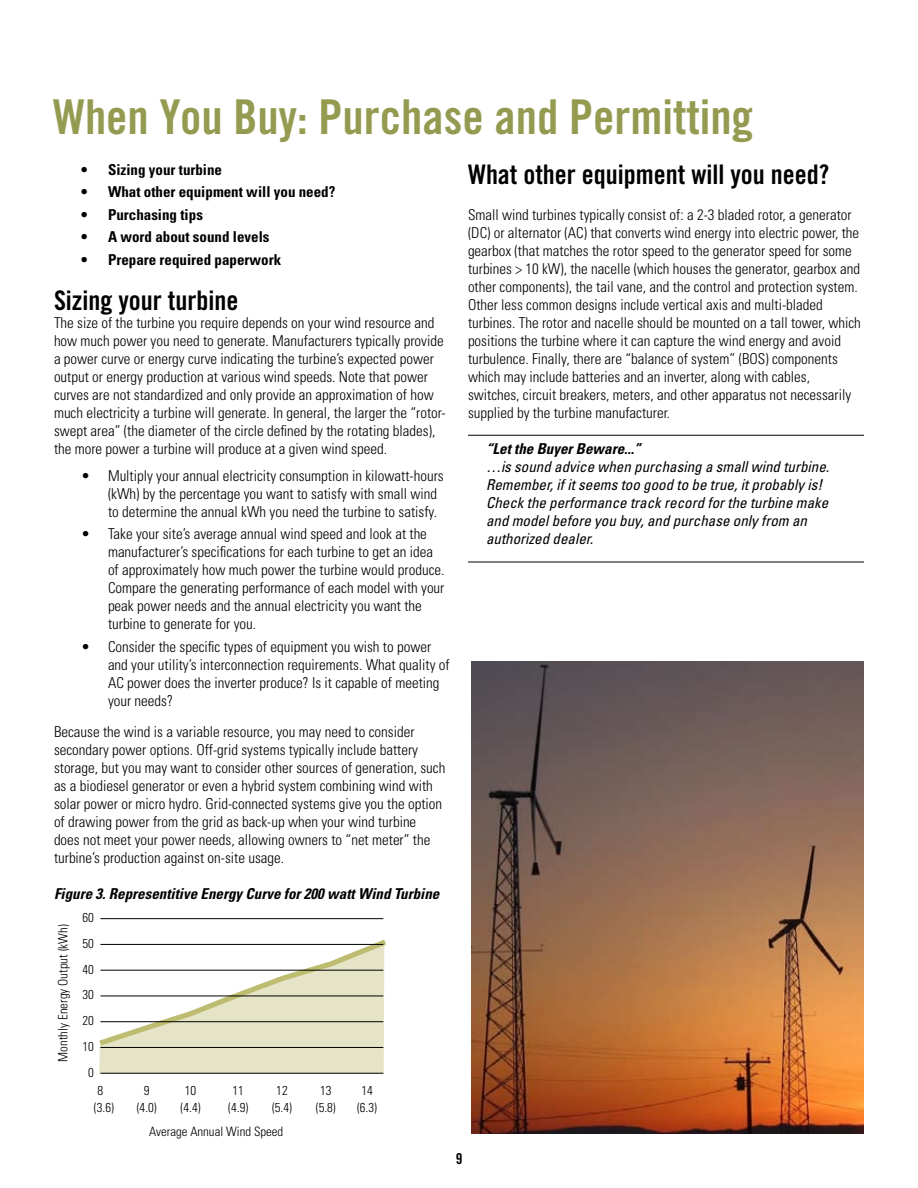
<style>
.page{position:relative;width:918px;height:1188px;background:#fff}
.page>*{position:absolute;margin:0;border:0;box-sizing:border-box;transform-origin:0 0}
.t1{font:48px "Trade Gothic Bold Cond Twenty";color:#949b51}
.t2{font:27px "Trade Gothic Bold Cond Twenty";color:#000}
.t3{font:300 condensed 15px/18px "Univers";color:#000}
.t4{font:italic condensed 15px/18px "Univers";color:#000}
.t5{font:700 condensed 15px "Univers";color:#000}
.t6{font:italic 700 condensed 15px "Univers";color:#000}
.t7{font:300 condensed 12.9px/25.8px "Univers";color:#000;text-align:center}
</style>
<div class="page">
<hr style="left:468px;top:435px;width:396px;height:1px;background:#000">
<hr style="left:468px;top:562px;width:396px;height:1px;background:#000">
<svg style="left:99px;top:939px;width:287px;height:135px"></svg>
<hr style="left:100px;top:918px;width:283px;height:1px;background:#000">
<hr style="left:100px;top:944px;width:283px;height:1px;background:#000">
<hr style="left:100px;top:970px;width:283px;height:1px;background:#000">
<hr style="left:100px;top:996px;width:283px;height:1px;background:#000">
<hr style="left:100px;top:1021px;width:283px;height:1px;background:#000">
<hr style="left:100px;top:1047px;width:283px;height:1px;background:#000">
<hr style="left:100px;top:1073px;width:283px;height:1px;background:#000">
<img style="left:471px;top:661px;width:393px;height:473px">
<h1 class="t1" style="left:53px;top:88px;width:702px">When You Buy: Purchase and Permitting</h1>
<p class="t5" style="left:81px;top:160px;width:143px">• Sizing your turbine</p>
<p class="t5" style="left:81px;top:183px;width:256px">• What other equipment will you need?</p>
<p class="t5" style="left:81px;top:205px;width:123px">• Purchasing tips</p>
<p class="t5" style="left:81px;top:228px;width:190px">• A word about sound levels</p>
<p class="t5" style="left:81px;top:250px;width:202px">• Prepare required paperwork</p>
<h2 class="t2" style="left:54px;top:284px;width:186px">Sizing your turbine</h2>
<p class="t3" style="left:54px;top:313px;width:393px">The size of the turbine you require depends on your wind resource and how much power you need to generate. Manufacturers typically provide a power curve or energy curve indicating the turbine’s expected power output or energy production at various wind speeds. Note that power curves are not standardized and only provide an approximation of how much electricity a turbine will generate. In general, the larger the “rotor&shy;swept area” (the diameter of the circle defined by the rotating blades), the more power a turbine will produce at a given wind speed.</p>
<p class="t3" style="left:108px;top:466px;width:337px;text-indent:-27px">• Multiply your annual electricity consumption in kilowatt-hours (kWh) by the percentage you want to satisfy with small wind to determine the annual kWh you need the turbine to satisfy.</p>
<p class="t3" style="left:108px;top:525px;width:338px;text-indent:-27px">• Take your site’s average annual wind speed and look at the manufacturer’s specifications for each turbine to get an idea of approximately how much power the turbine would produce.<br>Compare the generating performance of each model with your peak power needs and the annual electricity you want the turbine to generate for you.</p>
<p class="t3" style="left:108px;top:637px;width:343px;text-indent:-27px">• Consider the specific types of equipment you wish to power and your utility’s interconnection requirements. What quality of AC power does the inverter produce? Is it capable of meeting your needs?</p>
<p class="t3" style="left:54px;top:723px;width:393px">Because the wind is a variable resource, you may need to consider secondary power options. Off-grid systems typically include battery storage, but you may want to consider other sources of generation, such as a biodiesel generator or even a hybrid system combining wind with solar power or micro hydro. Grid-connected systems give you the option of drawing power from the grid as back-up when your wind turbine does not meet your power needs, allowing owners to “net meter” the turbine’s production against on-site usage.</p>
<p class="t6" style="left:54px;top:885px;width:387px">Figure 3. Representitive Energy Curve for 200 watt Wind Turbine</p>
<p class="t7" style="left:50px;top:1062px;width:139px;rotate:-90deg">Monthly Energy Output (kWh)</p>
<p class="t7" style="left:83px;top:905px;width:13px">60<br>50<br>40<br>30<br>20<br>10<br>0</p>
<p class="t7" style="left:98px;top:1077px;width:7px">8</p>
<p class="t7" style="left:144px;top:1077px;width:7px">9</p>
<p class="t7" style="left:185px;top:1077px;width:13px">10</p>
<p class="t7" style="left:233px;top:1077px;width:13px">11</p>
<p class="t7" style="left:276px;top:1077px;width:13px">12</p>
<p class="t7" style="left:320px;top:1077px;width:13px">13</p>
<p class="t7" style="left:361px;top:1077px;width:13px">14</p>
<p class="t7" style="left:94px;top:1094px;width:22px">(3.6)</p>
<p class="t7" style="left:137px;top:1094px;width:22px">(4.0)</p>
<p class="t7" style="left:181px;top:1094px;width:22px">(4.4)</p>
<p class="t7" style="left:228px;top:1094px;width:22px">(4.9)</p>
<p class="t7" style="left:272px;top:1094px;width:22px">(5.4)</p>
<p class="t7" style="left:316px;top:1094px;width:22px">(5.8)</p>
<p class="t7" style="left:357px;top:1094px;width:22px">(6.3)</p>
<p class="t7" style="left:149px;top:1118px;width:136px">Average Annual Wind Speed</p>
<h2 class="t2" style="left:468px;top:158px;width:363px">What other equipment will you need?</h2>
<p class="t3" style="left:468px;top:205px;width:394px">Small wind turbines typically consist of: a 2-3 bladed rotor, a generator (DC) or alternator (AC) that converts wind energy into electric power, the gearbox (that matches the rotor speed to the generator speed for some turbines &gt; 10 kW), the nacelle (which houses the generator, gearbox and other components), the tail vane, and the control and protection system.<br>Other less common designs include vertical axis and multi-bladed turbines. The rotor and nacelle should be mounted on a tall tower, which positions the turbine where it can capture the wind energy and avoid turbulence. Finally, there are “balance of system” (BOS) components which may include batteries and an inverter, along with cables, switches, circuit breakers, meters, and other apparatus not necessarily supplied by the turbine manufacturer.</p>
<p class="t6" style="left:486px;top:439px;width:156px">“Let the Buyer Beware...”</p>
<p class="t4" style="left:486px;top:457px;width:345px">…is sound advice when purchasing a small wind turbine.<br>Remember, if it seems too good to be true, it probably is!<br>Check the performance track record for the turbine make and model before you buy, and purchase only from an authorized dealer.</p>
</div>
